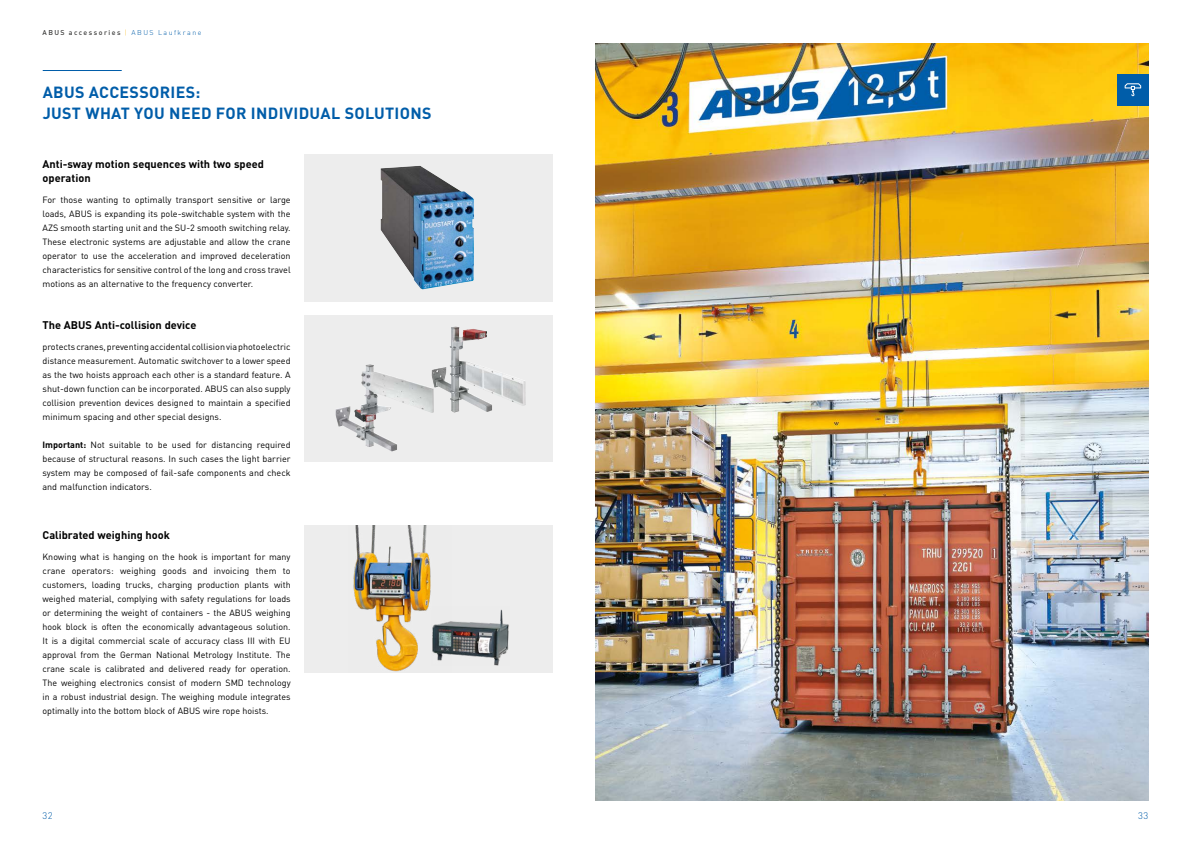
<style>
.page{position:relative;width:1191px;height:842px;background:#fff}
.page>*{position:absolute;margin:0;border:0;box-sizing:border-box;transform-origin:0 0}
.t1{font:700 16px/21px "DIN Pro";letter-spacing:.02em;color:#005da9}
.t2{font:700 11px/14px "DIN Pro";color:#000}
.t3{font:300 9.5px "DIN Pro";color:#005da9}
.t4{font:9px/14px "DIN Pro";color:#000;text-align:justify}
.t5{font:500 7px "DIN Pro";letter-spacing:.205em;color:#3c3c3b}
.s1{font-weight:300;color:#f9b000}
.s2{font-weight:300;color:#005da9}
.s3{font-weight:700}
</style>
<div class="page">
<div style="left:305px;top:154px;width:248px;height:147px;background:#ededed"></div>
<img style="left:380px;top:166px;width:94px;height:123px">
<img style="left:595px;top:44px;width:553px;height:756px">
<div style="left:305px;top:315px;width:248px;height:147px;background:#ededed"></div>
<img style="left:335px;top:364px;width:99px;height:87px">
<img style="left:431px;top:326px;width:94px;height:86px">
<div style="left:305px;top:525px;width:248px;height:147px;background:#ededed"></div>
<img style="left:348px;top:525px;width:104px;height:148px">
<img style="left:432px;top:607px;width:77px;height:59px">
<div style="left:1117px;top:74px;width:31px;height:31px;background:#005da9"></div>
<svg style="left:1124px;top:83px;width:17px;height:13px"></svg>
<hr style="left:43px;top:70px;width:78px;height:1px;background:#005da9">
<p class="t5" style="left:43px;top:27px;width:160px">ABUS accessories <span class="s1">|</span> <span class="s2">ABUS Laufkrane</span></p>
<h1 class="t1" style="left:43px;top:80px;width:390px">ABUS ACCESSORIES:<br>JUST WHAT YOU NEED FOR INDIVIDUAL SOLUTIONS</h1>
<p class="t2" style="left:43px;top:156px;width:223px">Anti-sway motion sequences with two speed operation</p>
<p class="t4" style="left:43px;top:192px;width:250px">For those wanting to optimally transport sensitive or large loads, ABUS is expanding its pole-switchable system with the AZS smooth starting unit and the SU-2 smooth switching relay.<br>These electronic systems are adjustable and allow the crane operator to use the acceleration and improved deceleration characteristics for sensitive control of the long and cross travel motions as an alternative to the frequency converter.</p>
<p class="t2" style="left:43px;top:317px;width:155px">The ABUS Anti-collision device</p>
<p class="t4" style="left:43px;top:339px;width:250px">protects cranes, preventing accidental collision via photoelectric distance measurement. Automatic switchover to a lower speed as the two hoists approach each other is a standard feature. A shut-down function can be incorporated. ABUS can also supply collision prevention devices designed to maintain a specified minimum spacing and other special designs.</p>
<p class="t4" style="left:43px;top:437px;width:250px"><span class="s3">Important:</span> Not suitable to be used for distancing required because of structural reasons. In such cases the light barrier system may be composed of fail-safe components and check and malfunction indicators.</p>
<p class="t2" style="left:43px;top:527px;width:129px">Calibrated weighing hook</p>
<p class="t4" style="left:43px;top:549px;width:250px">Knowing what is hanging on the hook is important for many crane operators: weighing goods and invoicing them to customers, loading trucks, charging production plants with weighed material, complying with safety regulations for loads or determining the weight of containers - the ABUS weighing hook block is often the economically advantageous solution.<br>It is a digital commercial scale of accuracy class III with EU approval from the German National Metrology Institute. The crane scale is calibrated and delivered ready for operation.<br>The weighing electronics consist of modern SMD technology in a robust industrial design. The weighing module integrates optimally into the bottom block of ABUS wire rope hoists.</p>
<p class="t3" style="left:43px;top:808px;width:12px">32</p>
<p class="t3" style="left:1138px;top:808px;width:12px">33</p>
</div>
